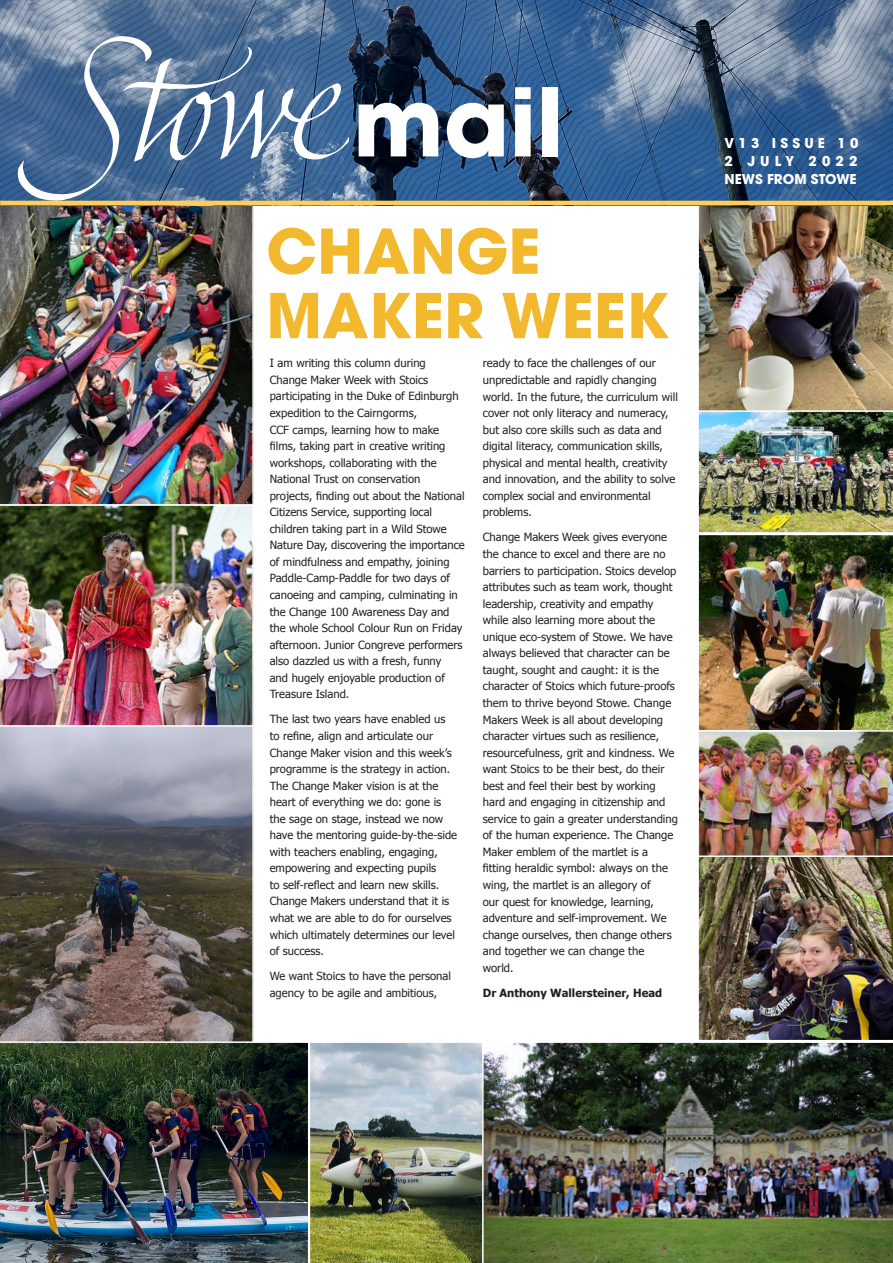
<style>
.page{position:relative;width:893px;height:1263px;background:#fff}
.page>*{position:absolute;margin:0;border:0;box-sizing:border-box;transform-origin:0 0}
.t1{font:700 93.45px "ITC Avant Garde Pro";color:#fff}
.t2{font:700 61.2px/64.3px "ITC Avant Garde Pro";color:#f2b92e}
.t3{font:700 13.5px/18px "ITC Avant Garde Pro";letter-spacing:.31em;color:#fff}
.t4{font:700 13.5px "ITC Avant Garde Pro";color:#fff}
.t5{font:11.25px/16.5px "Tahoma";color:#231f20}
.t6{font:700 11.25px "Tahoma";color:#231f20}
</style>
<div class="page">
<img style="left:0;top:205px;width:254px;height:299px">
<img style="left:0;top:0;width:893px;height:201px">
<svg style="left:16px;top:36px;width:333px;height:165px;background:#5d7ca1"></svg>
<hr style="left:0;top:201px;width:893px;height:4px;background:#ffcd5a">
<svg style="left:0;top:727px;width:254px;height:314px;background:#6e6a6b"></svg>
<img style="left:698px;top:535px;width:195px;height:195px">
<img style="left:697px;top:205px;width:196px;height:328px">
<img style="left:0;top:504px;width:254px;height:223px">
<img style="left:310px;top:1042px;width:172px;height:221px">
<img style="left:0;top:1041px;width:308px;height:222px">
<img style="left:482px;top:1042px;width:411px;height:221px">
<img style="left:698px;top:730px;width:195px;height:310px">
<p class="t1" style="left:353px;top:60px;width:212px">mail</p>
<p class="t2" style="left:266px;top:218px;width:405px">CHANGE<br>MAKER WEEK</p>
<p class="t5" style="left:270px;top:354px;width:197px">I am writing this column during Change Maker Week with Stoics participating in the Duke of Edinburgh expedition to the Cairngorms,<br>CCF camps, learning how to make films, taking part in creative writing workshops, collaborating with the National Trust on conservation projects, finding out about the National Citizens Service, supporting local children taking part in a Wild Stowe Nature Day, discovering the importance of mindfulness and empathy, joining Paddle-Camp-Paddle for two days of canoeing and camping, culminating in the Change 100 Awareness Day and the whole School Colour Run on Friday afternoon. Junior Congreve performers also dazzled us with a fresh, funny<br>and hugely enjoyable production of Treasure Island.</p>
<p class="t5" style="left:270px;top:710px;width:189px">The last two years have enabled us to refine, align and articulate our Change Maker vision and this week’s programme is the strategy in action.<br>The Change Maker vision is at the heart of everything we do: gone is the sage on stage, instead we now have the mentoring guide-by-the-side with teachers enabling, engaging, empowering and expecting pupils<br>to self-reflect and learn new skills.<br>Change Makers understand that it is what we are able to do for ourselves which ultimately determines our level of success.</p>
<p class="t5" style="left:270px;top:967px;width:183px">We want Stoics to have the personal agency to be agile and ambitious,</p>
<p class="t5" style="left:483px;top:355px;width:197px">ready to face the challenges of our unpredictable and rapidly changing world. In the future, the curriculum will cover not only literacy and numeracy, but also core skills such as data and digital literacy, communication skills, physical and mental health, creativity and innovation, and the ability to solve complex social and environmental problems.</p>
<p class="t5" style="left:483px;top:529px;width:197px">Change Makers Week gives everyone the chance to excel and there are no barriers to participation. Stoics develop attributes such as team work, thought leadership, creativity and empathy while also learning more about the unique eco-system of Stowe. We have always believed that character can be taught, sought and caught: it is the character of Stoics which future-proofs them to thrive beyond Stowe. Change Makers Week is all about developing character virtues such as resilience, resourcefulness, grit and kindness. We want Stoics to be their best, do their best and feel their best by working hard and engaging in citizenship and service to gain a greater understanding of the human experience. The Change Maker emblem of the martlet is a fitting heraldic symbol: always on the wing, the martlet is an allegory of<br>our quest for knowledge, learning, adventure and self-improvement. We change ourselves, then change others and together we can change the<br>world.</p>
<p class="t6" style="left:483px;top:985px;width:181px">Dr Anthony Wallersteiner, Head</p>
<p class="t3" style="left:725px;top:134px;width:135px">V13 ISSUE 10<br>2 JULY 2022</p>
<p class="t4" style="left:725px;top:170px;width:134px">NEWS FROM STOWE</p>
</div>
